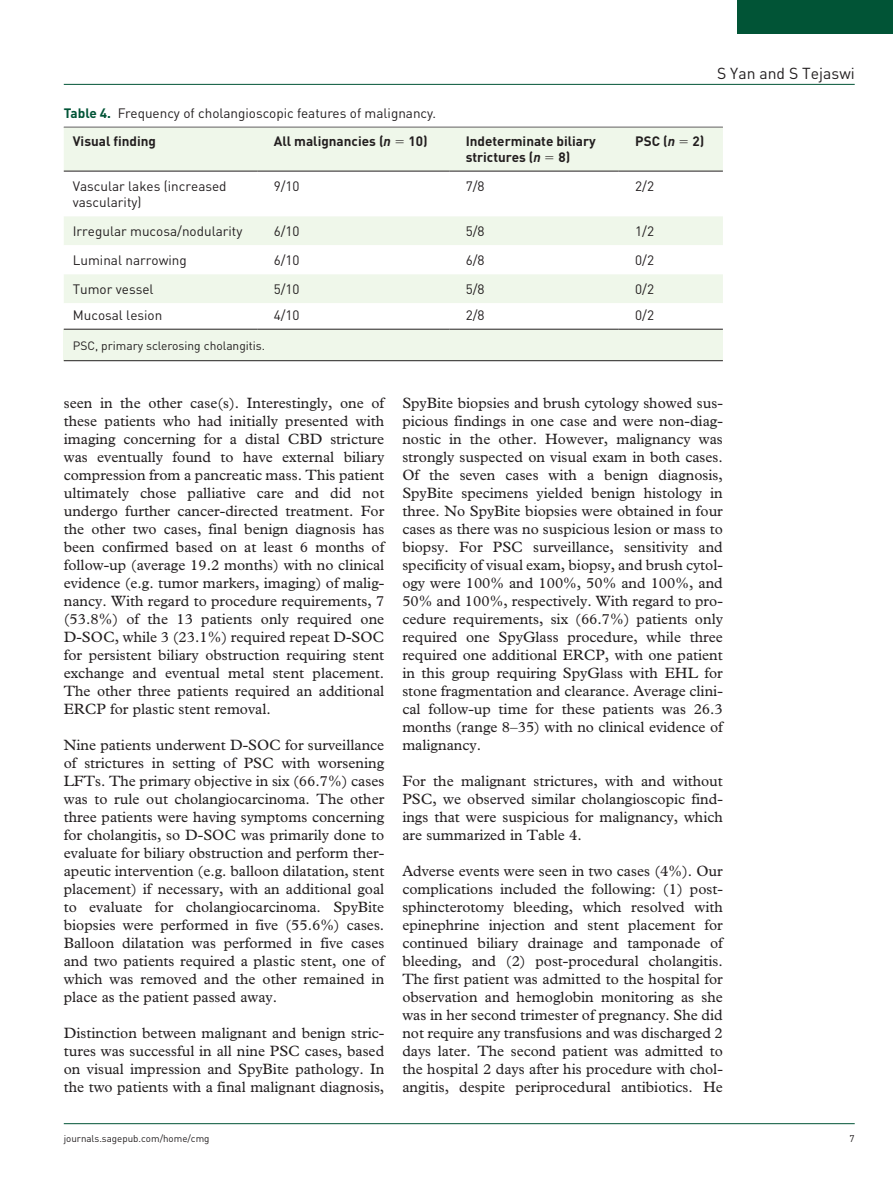
<style>
.page{position:relative;width:893px;height:1191px;background:#fff}
.page>*{position:absolute;margin:0;border:0;box-sizing:border-box;transform-origin:0 0}
.t1{font:15.75px "DIN";color:#231f20}
.t2{font:15px/18px "Plantin Std";color:#231f20;text-align:justify}
.t3{font:13.5px/28.5px "DIN";color:#231f20}
.t4{font:700 13.5px/15.8px "DIN";color:#231f20}
.t5{font:12px "DIN";color:#231f20}
.t6{font:9.75px "DIN";color:#231f20}
.s1{font-weight:700;color:#015436}
.s2{font-weight:700}
.s3{font-style:italic}
</style>
<div class="page">
<hr style="left:64px;top:84px;width:791px;height:1px;background:#015436">
<hr style="left:64px;top:1123px;width:791px;height:1px;background:#015436">
<div style="left:738px;top:0;width:155px;height:34px;background:#015436"></div>
<div style="left:64px;top:329px;width:659px;height:32px;background:#eff7ea"></div>
<hr style="left:64px;top:127px;width:659px;height:1px;background:#231f20">
<hr style="left:64px;top:360px;width:659px;height:1px;background:#231f20">
<div style="left:64px;top:128px;width:659px;height:43px;background:#eff7ea"></div>
<svg style="left:64px;top:216px;width:659px;height:113px;fill:#eff7ea"></svg>
<hr style="left:64px;top:171px;width:193px;height:1px;background:#231f20">
<hr style="left:257px;top:171px;width:192px;height:1px;background:#231f20">
<hr style="left:449px;top:171px;width:170px;height:1px;background:#231f20">
<hr style="left:619px;top:171px;width:104px;height:1px;background:#231f20">
<hr style="left:64px;top:329px;width:193px;height:1px;background:#231f20">
<hr style="left:257px;top:329px;width:192px;height:1px;background:#231f20">
<hr style="left:449px;top:329px;width:170px;height:1px;background:#231f20">
<hr style="left:619px;top:329px;width:104px;height:1px;background:#231f20">
<svg style="left:396px;top:140px;width:8px;height:3px"></svg>
<svg style="left:546px;top:156px;width:8px;height:3px"></svg>
<svg style="left:680px;top:140px;width:8px;height:3px"></svg>
<p class="t3" style="left:73px;top:98px;width:365px;text-indent:-9px"><span class="s1">Table 4.</span> Frequency of cholangioscopic features of malignancy.<br><span class="s2">Visual finding</span></p>
<p class="t4" style="left:274px;top:133px;width:119px">All malignancies (<span class="s3">n</span></p>
<p class="t4" style="left:408px;top:133px;width:21px">10)</p>
<p class="t4" style="left:466px;top:133px;width:132px">Indeterminate biliary strictures (<span class="s3">n</span></p>
<p class="t4" style="left:558px;top:149px;width:13px">8)</p>
<p class="t4" style="left:635px;top:133px;width:41px">PSC (<span class="s3">n</span></p>
<p class="t4" style="left:692px;top:133px;width:13px">2)</p>
<p class="t3" style="left:73px;top:178px;width:155px;line-height:15.8px">Vascular lakes (increased vascularity)</p>
<p class="t3" style="left:274px;top:172px;width:27px">9/10</p>
<p class="t3" style="left:466px;top:172px;width:20px">7/8</p>
<p class="t3" style="left:635px;top:172px;width:20px">2/2</p>
<p class="t3" style="left:73px;top:217px;width:171px">Irregular mucosa/nodularity</p>
<p class="t3" style="left:274px;top:217px;width:27px">6/10</p>
<p class="t3" style="left:466px;top:217px;width:20px">5/8</p>
<p class="t3" style="left:635px;top:217px;width:20px">1/2</p>
<p class="t3" style="left:73px;top:246px;width:115px">Luminal narrowing</p>
<p class="t3" style="left:274px;top:246px;width:27px">6/10</p>
<p class="t3" style="left:466px;top:246px;width:20px">6/8</p>
<p class="t3" style="left:635px;top:246px;width:20px">0/2</p>
<p class="t3" style="left:73px;top:275px;width:82px">Tumor vessel</p>
<p class="t3" style="left:274px;top:275px;width:27px">5/10</p>
<p class="t3" style="left:466px;top:275px;width:20px">5/8</p>
<p class="t3" style="left:635px;top:275px;width:20px">0/2</p>
<p class="t3" style="left:73px;top:301px;width:91px">Mucosal lesion</p>
<p class="t3" style="left:274px;top:301px;width:27px">4/10</p>
<p class="t3" style="left:466px;top:301px;width:20px">2/8</p>
<p class="t3" style="left:635px;top:301px;width:20px">0/2</p>
<p class="t5" style="left:73px;top:338px;width:194px">PSC, primary sclerosing cholangitis.</p>
<p class="t1" style="left:717px;top:63px;width:139px">S Yan and S Tejaswi</p>
<p class="t2" style="left:64px;top:394px;width:322px">seen in the other case(s). Interestingly, one of these patients who had initially presented with imaging concerning for a distal CBD stricture was eventually found to have external biliary compression from a pancreatic mass. This patient ultimately chose palliative care and did not undergo further cancer-directed treatment. For the other two cases, final benign diagnosis has been confirmed based on at least 6 months of follow-up (average 19.2 months) with no clinical evidence (e.g. tumor markers, imaging) of malig&shy;nancy. With regard to procedure requirements, 7 (53.8%) of the 13 patients only required one D-SOC, while 3 (23.1%) required repeat D-SOC for persistent biliary obstruction requiring stent exchange and eventual metal stent placement.<br>The other three patients required an additional ERCP for plastic stent removal.</p>
<p class="t2" style="left:64px;top:736px;width:322px">Nine patients underwent D-SOC for surveillance of strictures in setting of PSC with worsening LFTs. The primary objective in six (66.7%) cases was to rule out cholangiocarcinoma. The other three patients were having symptoms concerning for cholangitis, so D-SOC was primarily done to evaluate for biliary obstruction and perform ther&shy;apeutic intervention (e.g. balloon dilatation, stent placement) if necessary, with an additional goal to evaluate for cholangiocarcinoma. SpyBite biopsies were performed in five (55.6%) cases.<br>Balloon dilatation was performed in five cases and two patients required a plastic stent, one of which was removed and the other remained in place as the patient passed away.</p>
<p class="t2" style="left:64px;top:1024px;width:322px">Distinction between malignant and benign stric&shy;tures was successful in all nine PSC cases, based on visual impression and SpyBite pathology. In the two patients with a final malignant diagnosis,</p>
<p class="t2" style="left:402px;top:394px;width:322px">SpyBite biopsies and brush cytology showed sus&shy;picious findings in one case and were non-diag&shy;nostic in the other. However, malignancy was strongly suspected on visual exam in both cases.<br>Of the seven cases with a benign diagnosis, SpyBite specimens yielded benign histology in three. No SpyBite biopsies were obtained in four cases as there was no suspicious lesion or mass to biopsy. For PSC surveillance, sensitivity and specificity of visual exam, biopsy, and brush cytol&shy;ogy were 100% and 100%, 50% and 100%, and 50% and 100%, respectively. With regard to pro&shy;cedure requirements, six (66.7%) patients only required one SpyGlass procedure, while three required one additional ERCP, with one patient in this group requiring SpyGlass with EHL for stone fragmentation and clearance. Average clini&shy;cal follow-up time for these patients was 26.3 months (range 8–35) with no clinical evidence of malignancy.</p>
<p class="t2" style="left:402px;top:772px;width:322px">For the malignant strictures, with and without PSC, we observed similar cholangioscopic find&shy;ings that were suspicious for malignancy, which are summarized in Table 4.</p>
<p class="t2" style="left:402px;top:862px;width:322px">Adverse events were seen in two cases (4%). Our complications included the following: (1) post&shy;sphincterotomy bleeding, which resolved with epinephrine injection and stent placement for continued biliary drainage and tamponade of bleeding, and (2) post-procedural cholangitis.<br>The first patient was admitted to the hospital for observation and hemoglobin monitoring as she was in her second trimester of pregnancy. She did not require any transfusions and was discharged 2 days later. The second patient was admitted to the hospital 2 days after his procedure with chol&shy;angitis, despite periprocedural antibiotics. He</p>
<p class="t6" style="left:64px;top:1132px;width:147px">journals.sagepub.com/home/cmg</p>
<p class="t6" style="left:850px;top:1132px;width:7px">7</p>
</div>
